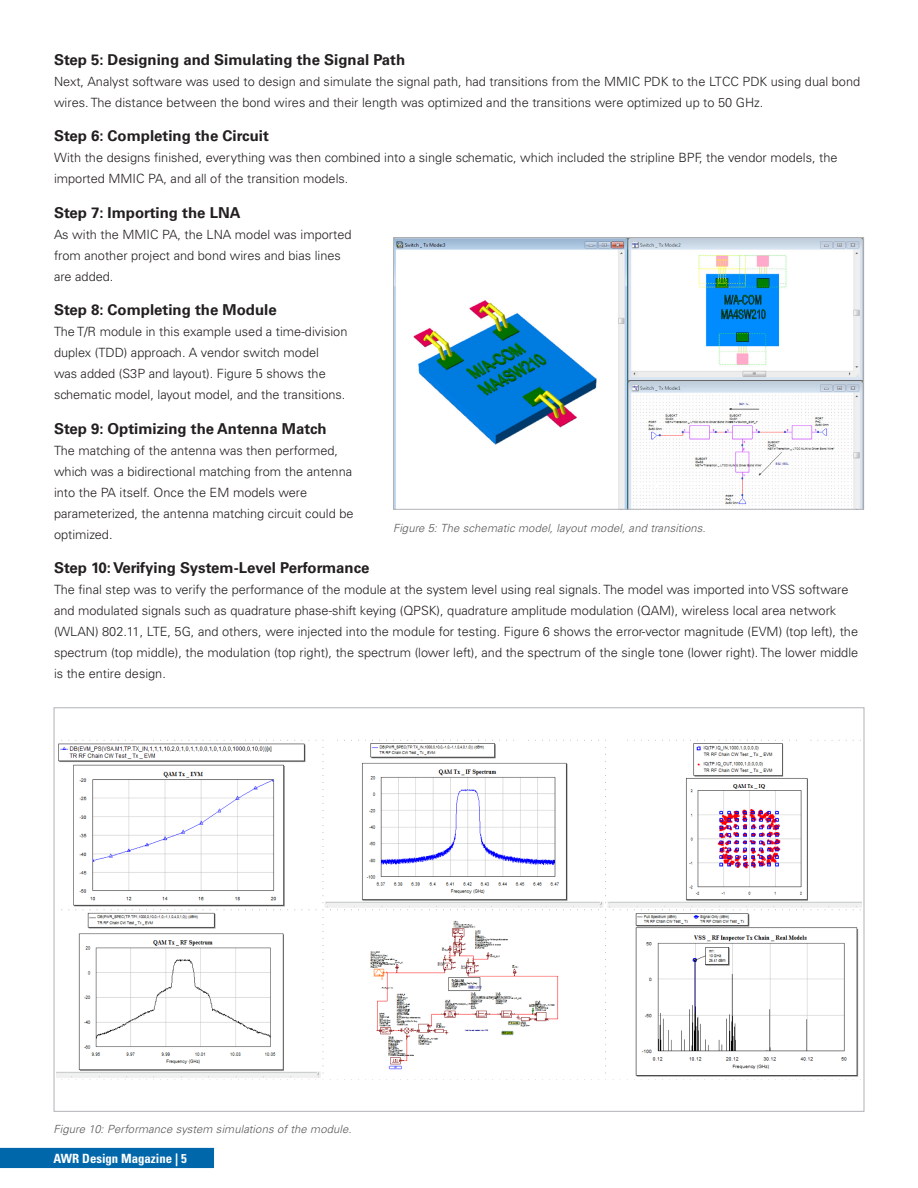
<style>
.page{position:relative;width:918px;height:1188px;background:#fff}
.page>*{position:absolute;margin:0;border:0;box-sizing:border-box;transform-origin:0 0}
.Body{font:700 15px "Univers LT Std";color:#231f20}
.Body-2{font:300 12.75px/21px "Univers LT Std";color:#231f20}
.t1{font:700 condensed 12.75px "Univers LT Std";color:#fff}
.t2{font:italic 300 11.25px "Univers LT Std";letter-spacing:.01em;color:#57585a}
</style>
<div class="page">
<img style="left:395px;top:239px;width:467px;height:269px">
<div style="left:393px;top:237px;width:471px;height:273px;border:1px solid #b2b3b7"></div>
<img style="left:57px;top:740px;width:804px;height:338px">
<svg style="left:0;top:1147px;width:214px;height:22px;background:#1573b1"></svg>
<p class="Body" style="left:54px;top:51px;width:353px">Step 5: Designing and Simulating the Signal Path</p>
<p class="Body-2" style="left:54px;top:71px;width:808px">Next, Analyst software was used to design and simulate the signal path, had transitions from the MMIC PDK to the LTCC PDK using dual bond wires. The distance between the bond wires and their length was optimized and the transitions were optimized up to 50 GHz.</p>
<p class="Body" style="left:54px;top:127px;width:216px">Step 6: Completing the Circuit</p>
<p class="Body-2" style="left:54px;top:147px;width:785px">With the designs finished, everything was then combined into a single schematic, which included the stripline BPF, the vendor models, the imported MMIC PA, and all of the transition models.</p>
<p class="Body" style="left:54px;top:204px;width:188px">Step 7: Importing the LNA</p>
<p class="Body-2" style="left:54px;top:224px;width:299px">As with the MMIC PA, the LNA model was imported from another project and bond wires and bias lines are added.</p>
<p class="Body" style="left:54px;top:301px;width:224px">Step 8: Completing the Module</p>
<p class="Body-2" style="left:54px;top:321px;width:295px">The T/R module in this example used a time-division duplex (TDD) approach. A vendor switch model<br>was added (S3P and layout). Figure 5 shows the schematic model, layout model, and the transitions.</p>
<p class="Body" style="left:54px;top:420px;width:274px">Step 9: Optimizing the Antenna Match</p>
<p class="Body-2" style="left:54px;top:440px;width:301px">The matching of the antenna was then performed, which was a bidirectional matching from the antenna into the PA itself. Once the EM models were parameterized, the antenna matching circuit could be optimized.</p>
<p class="Body" style="left:54px;top:559px;width:317px">Step 10: Verifying System-Level Performance</p>
<p class="Body-2" style="left:54px;top:579px;width:806px">The final step was to verify the performance of the module at the system level using real signals. The model was imported into VSS software and modulated signals such as quadrature phase-shift keying (QPSK), quadrature amplitude modulation (QAM), wireless local area network (WLAN) 802.11, LTE, 5G, and others, were injected into the module for testing. Figure 6 shows the error-vector magnitude (EVM) (top left), the spectrum (top middle), the modulation (top right), the spectrum (lower left), and the spectrum of the single tone (lower right). The lower middle is the entire design.</p>
<p class="t2" style="left:393px;top:521px;width:314px">Figure 5: The schematic model, layout model, and transitions.</p>
<p class="t2" style="left:54px;top:1123px;width:299px">Figure 10: Performance system simulations of the module.</p>
<p class="t1" style="left:54px;top:1150px;width:135px">AWR Design Magazine | 5</p>
</div>
